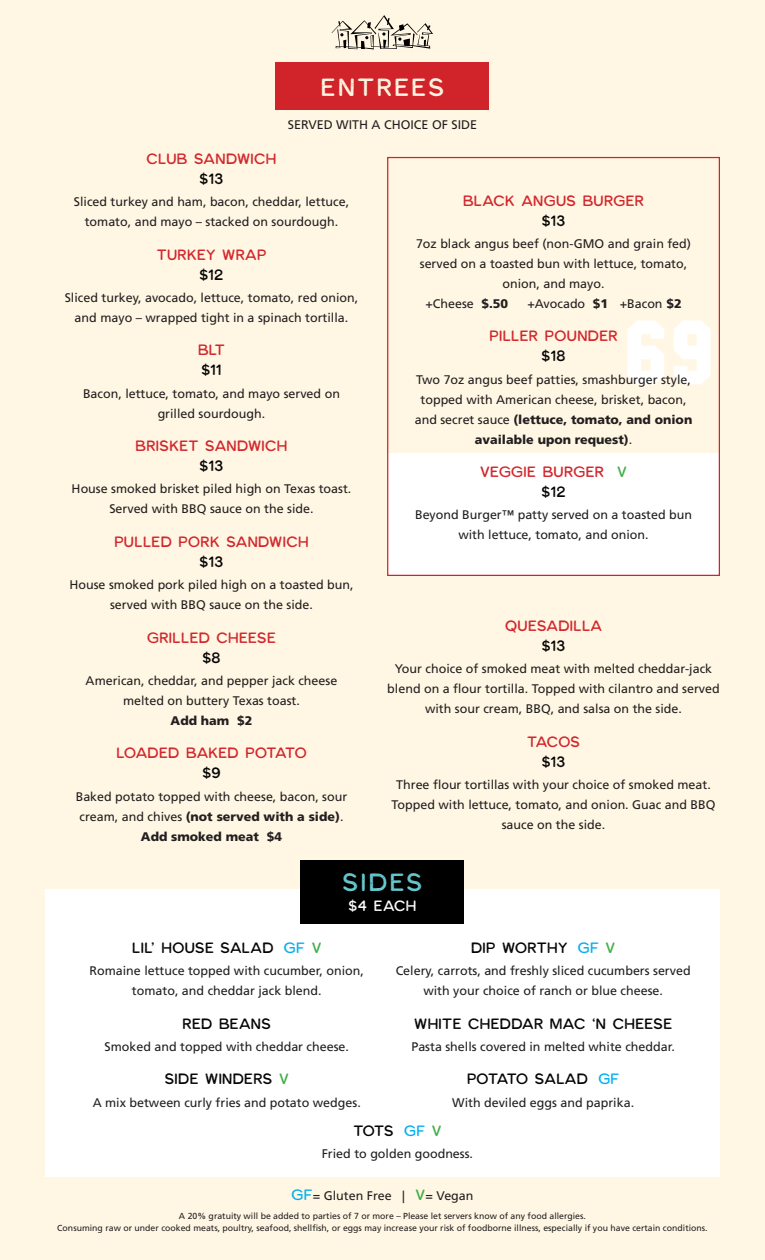
<style>
.page{position:relative;width:765px;height:1260px;background:#fff7e3}
.page>*{position:absolute;margin:0;border:0;box-sizing:border-box;transform-origin:0 0}
.t1{font:25px "Milkstore 04 Textured";letter-spacing:.1em;color:#fff7e3}
.t2{font:25px "Milkstore 04 Textured";letter-spacing:.1em;color:#67c9cf}
.Dish_Space{font:15px/20px "Milkstore 04 Textured";letter-spacing:.025em;color:#d1232a;text-align:center}
.Dish_Space-2{font:15px "Milkstore 04 Textured";letter-spacing:.025em;color:#000001}
.t3{font:15px "Milkstore 04 Textured";color:#fff}
.t4{font:12.5px/20px "Frutiger LT Std";color:#231f20;text-align:center}
.t5{font:8.75px "Frutiger LT Std";color:#231f20}
.s1{color:#000001}
.s2{font-weight:900}
.s3{color:#40ae49}
.s4{color:#00aeef}
.s5{font-family:"Milkstore 04 Textured";font-size:15px;color:#00aeef}
.s6{font-family:"Milkstore 04 Textured";font-size:15px;color:#40ae49}
</style>
<div class="page">
<svg style="left:627px;top:320px;width:37px;height:64px"></svg>
<svg style="left:674px;top:320px;width:37px;height:64px"></svg>
<div style="left:276px;top:62px;width:213px;height:47px;background:#d1232a"></div>
<div style="left:387px;top:454px;width:333px;height:122px;background:#fff"></div>
<div style="left:387px;top:157px;width:333px;height:419px;border:1px solid #d1232a"></div>
<div style="left:45px;top:889px;width:675px;height:288px;background:#fff"></div>
<div style="left:301px;top:860px;width:163px;height:64px;background:#000001"></div>
<svg style="left:332px;top:15px;width:101px;height:34px"></svg>
<p class="t1" style="left:321px;top:72px;width:125px">ENTREES</p>
<p class="t4" style="left:288px;top:115px;width:191px">SERVED WITH A CHOICE OF SIDE</p>
<p class="Dish_Space" style="left:147px;top:148px;width:131px">CLUB SANDWICH <span class="s1">$13</span></p>
<p class="t4" style="left:74px;top:192px;width:277px">Sliced turkey and ham, bacon, cheddar, lettuce, tomato, and mayo – stacked on sourdough.</p>
<p class="Dish_Space" style="left:157px;top:244px;width:111px">TURKEY WRAP <span class="s1">$12</span></p>
<p class="t4" style="left:65px;top:288px;width:295px">Sliced turkey, avocado, lettuce, tomato, red onion, and mayo – wrapped tight in a spinach tortilla.</p>
<p class="Dish_Space" style="left:198px;top:340px;width:28px;text-align:left">BLT <span class="s1">$11</span></p>
<p class="t4" style="left:83px;top:383px;width:258px">Bacon, lettuce, tomato, and mayo served on grilled sourdough.</p>
<p class="Dish_Space" style="left:136px;top:436px;width:153px">BRISKET SANDWICH <span class="s1">$13</span></p>
<p class="t4" style="left:72px;top:479px;width:281px">House smoked brisket piled high on Texas toast.<br>Served with BBQ sauce on the side.</p>
<p class="Dish_Space" style="left:114px;top:531px;width:196px">PULLED PORK SANDWICH <span class="s1">$13</span></p>
<p class="t4" style="left:69px;top:575px;width:286px">House smoked pork piled high on a toasted bun, served with BBQ sauce on the side.</p>
<p class="Dish_Space" style="left:147px;top:627px;width:130px">GRILLED CHEESE <span class="s1">$8</span></p>
<p class="t4" style="left:86px;top:671px;width:253px">American, cheddar, and pepper jack cheese melted on buttery Texas toast.<br><span class="s2">Add ham $2</span></p>
<p class="Dish_Space" style="left:116px;top:743px;width:192px">LOADED BAKED POTATO <span class="s1">$9</span></p>
<p class="t4" style="left:76px;top:786px;width:273px">Baked potato topped with cheese, bacon, sour cream, and chives <span class="s2">(not served with a side)</span>.<br><span class="s2">Add smoked meat $4</span></p>
<p class="Dish_Space" style="left:463px;top:190px;width:183px">BLACK ANGUS BURGER <span class="s1">$13</span></p>
<p class="t4" style="left:416px;top:234px;width:277px">7oz black angus beef (non-GMO and grain fed)</p>
<p class="t4" style="left:420px;top:254px;width:269px">served on a toasted bun with lettuce, tomato,</p>
<p class="t4" style="left:503px;top:274px;width:104px">onion, and mayo.</p>
<p class="t4" style="left:425px;top:294px;width:84px">+Cheese <span class="s2">$.50</span></p>
<p class="t4" style="left:527px;top:294px;width:156px">+Avocado <span class="s2">$1</span> +Bacon <span class="s2">$2</span></p>
<p class="Dish_Space" style="left:489px;top:326px;width:130px">PILLER POUNDER <span class="s1">$18</span></p>
<p class="t4" style="left:415px;top:369px;width:279px">Two 7oz angus beef patties, smashburger style, topped with American cheese, brisket, bacon, and secret sauce <span class="s2">(lettuce, tomato, and onion available upon request)</span>.</p>
<p class="Dish_Space" style="left:480px;top:461px;width:148px">VEGGIE BURGER <span class="s3">V </span><span class="s1">$12</span></p>
<p class="t4" style="left:415px;top:505px;width:279px">Beyond Burger™ patty served on a toasted bun with lettuce, tomato, and onion.</p>
<p class="Dish_Space" style="left:505px;top:615px;width:98px">QUESADILLA <span class="s1">$13</span></p>
<p class="t4" style="left:387px;top:659px;width:334px">Your choice of smoked meat with melted cheddar-jack blend on a flour tortilla. Topped with cilantro and served with sour cream, BBQ, and salsa on the side.</p>
<p class="Dish_Space" style="left:527px;top:731px;width:54px">TACOS <span class="s1">$13</span></p>
<p class="t4" style="left:391px;top:774px;width:326px">Three flour tortillas with your choice of smoked meat.<br>Topped with lettuce, tomato, and onion. Guac and BBQ sauce on the side.</p>
<p class="t2" style="left:343px;top:867px;width:81px">SIDES</p>
<p class="t3" style="left:349px;top:897px;width:69px">$4 EACH</p>
<p class="Dish_Space-2" style="left:132px;top:939px;width:191px">LIL’ HOUSE SALAD <span class="s4">GF</span> <span class="s3">V</span></p>
<p class="t4" style="left:89px;top:961px;width:276px">Romaine lettuce topped with cucumber, onion, tomato, and cheddar jack blend.</p>
<p class="Dish_Space-2" style="left:183px;top:1014px;width:90px">RED BEANS</p>
<p class="t4" style="left:105px;top:1037px;width:246px">Smoked and topped with cheddar cheese.</p>
<p class="Dish_Space-2" style="left:165px;top:1070px;width:125px">SIDE WINDERS <span class="s3">V</span></p>
<p class="t4" style="left:93px;top:1092px;width:270px">A mix between curly fries and potato wedges.</p>
<p class="Dish_Space-2" style="left:353px;top:1121px;width:90px">TOTS <span class="s4">GF</span> <span class="s3">V</span></p>
<p class="t4" style="left:322px;top:1144px;width:153px">Fried to golden goodness.</p>
<p class="Dish_Space-2" style="left:471px;top:939px;width:146px">DIP WORTHY <span class="s4">GF</span> <span class="s3">V</span></p>
<p class="t4" style="left:396px;top:961px;width:296px">Celery, carrots, and freshly sliced cucumbers served with your choice of ranch or blue cheese.</p>
<p class="Dish_Space-2" style="left:414px;top:1014px;width:259px">WHITE CHEDDAR MAC ‘N CHEESE</p>
<p class="t4" style="left:411px;top:1037px;width:265px">Pasta shells covered in melted white cheddar.</p>
<p class="Dish_Space-2" style="left:467px;top:1070px;width:154px">POTATO SALAD <span class="s4">GF</span></p>
<p class="t4" style="left:452px;top:1092px;width:183px">With deviled eggs and paprika.</p>
<p class="t4" style="left:291px;top:1186px;width:184px"><span class="s5">GF</span>= Gluten Free | <span class="s6">V</span>= Vegan</p>
<p class="t5" style="left:179px;top:1210px;width:409px">A 20% gratuity will be added to parties of 7 or more – Please let servers know of any food allergies.</p>
<p class="t5" style="left:57px;top:1223px;width:652px">Consuming raw or under cooked meats, poultry, seafood, shellfish, or eggs may increase your risk of foodborne illness, especially if you have certain conditions.</p>
</div>
